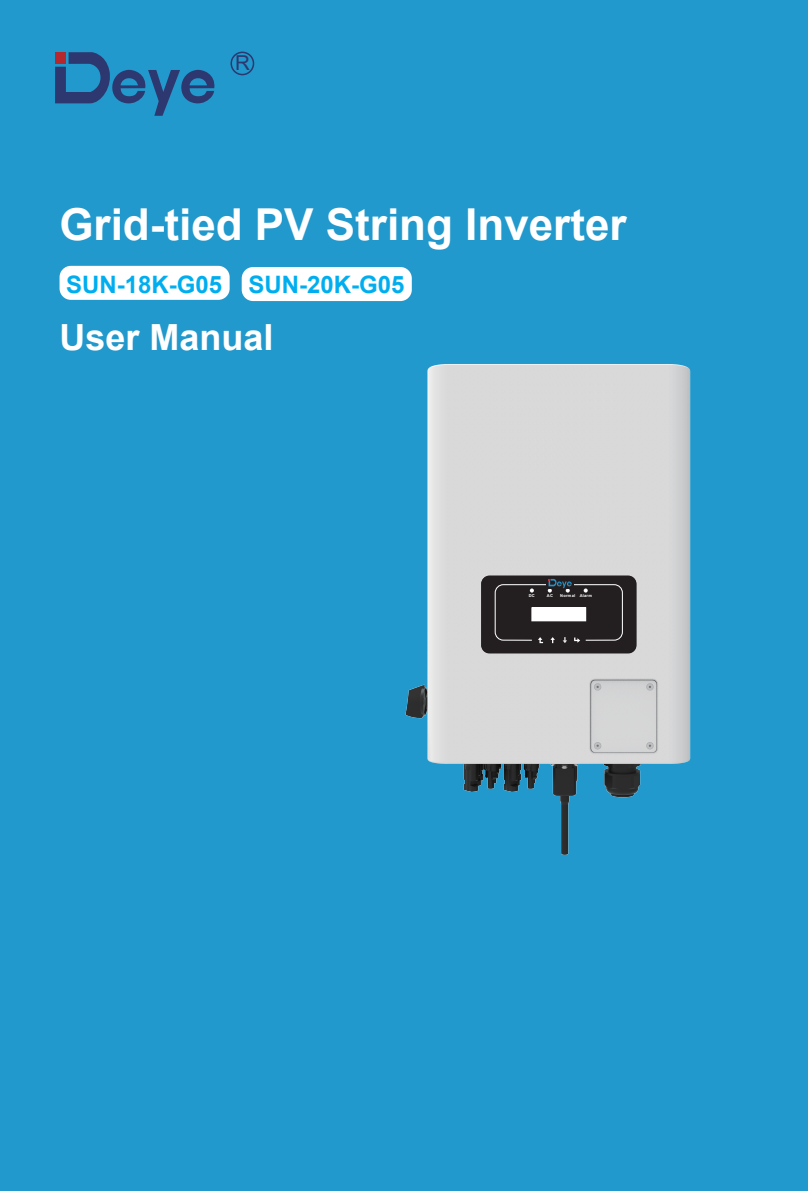
<style>
.page{position:relative;width:808px;height:1191px;background:#29c}
.page>*{position:absolute;margin:0;border:0;box-sizing:border-box;transform-origin:0 0}
.t1{font:700 44px "Arial";color:#fff}
.t2{font:700 36px "Arial";color:#fff}
.t3{font:700 24px "Arial";color:#00aeef}
.t4{font:20.6px "Arial";color:#2d3870}
.t5{font:700 4px "Arial";letter-spacing:.055em;color:#fff}
</style>
<div class="page">
<div style="left:230px;top:52px;width:24px;height:23px;border:2px solid #2d3870;border-radius:50%"></div>
<svg style="left:55px;top:52px;width:160px;height:64px"></svg>
<div style="left:55px;top:52px;width:11px;height:12px;background:#b5282e"></div>
<div style="left:242px;top:267px;width:170px;height:34px;background:#fff;border-radius:11px"></div>
<div style="left:60px;top:266px;width:170px;height:34px;background:#fff;border-radius:11px"></div>
<img style="left:405px;top:364px;width:286px;height:491px">
<div style="left:481px;top:575px;width:155px;height:78px;background:#231f20;border-radius:8px"></div>
<svg style="left:530px;top:588px;width:4px;height:4px"></svg>
<svg style="left:584px;top:588px;width:4px;height:4px"></svg>
<div style="left:532px;top:607px;width:54px;height:14px;border:1px solid #fff"></div>
<div style="left:532px;top:608px;width:54px;height:13px;background:#fff"></div>
<svg style="left:539px;top:637px;width:4px;height:6px"></svg>
<svg style="left:563px;top:637px;width:4px;height:6px"></svg>
<svg style="left:574px;top:637px;width:6px;height:5px"></svg>
<div style="left:495px;top:584px;width:128px;height:56px;border:1px solid #fff;border-radius:8px"></div>
<div style="left:546px;top:581px;width:28px;height:7px;background:#231f20"></div>
<svg style="left:548px;top:579px;width:24px;height:13px"></svg>
<p class="t4" style="left:235px;top:49px;width:16px">R</p>
<p class="t1" style="left:59px;top:193px;width:569px">Grid-tied PV String Inverter</p>
<p class="t3" style="left:66px;top:267px;width:340px">SUN-18K-G05 SUN-20K-G05</p>
<p class="t2" style="left:59px;top:311px;width:216px">User Manual</p>
<p class="t5" style="left:529px;top:593px;width:8px">DC</p>
<p class="t5" style="left:547px;top:593px;width:8px">AC</p>
<p class="t5" style="left:560px;top:593px;width:33px">Normal Alarm</p>
</div>
